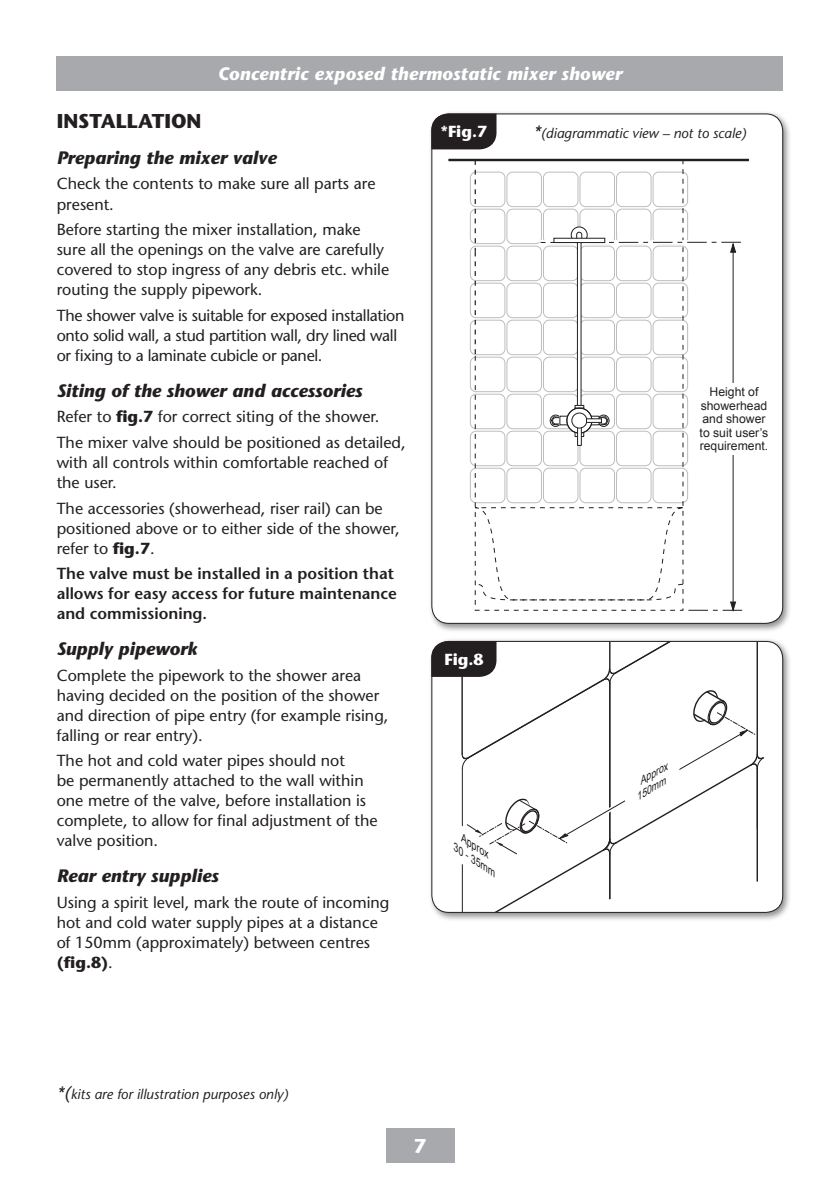
<style>
.page{position:relative;width:840px;height:1191px;background:#fff}
.page>*{position:absolute;margin:0;border:0;box-sizing:border-box;transform-origin:0 0}
._01_Heading_10pt_Bol{font:700 20px "Stone Sans Std";color:#231f20}
.t1{font:700 20px "Stone Sans Std";color:#fff}
._02_Sub_Head_9pt_BOL{font:italic 700 18px "Stone Sans Std";color:#231f20}
.t2{font:italic 700 18px "Stone Sans Std";letter-spacing:.01em;color:#fff}
._03_Body_text_8pt_IT{font:500 16px/20px "Stone Sans Std";color:#231f20}
._03_Body_text_8pt_IT-2{font:500 16px/20px "Stone Sans Std";letter-spacing:-.02em;color:#231f20}
._03_Body_text_8pt_IT-3{font:600 16px/20px "Stone Sans Std";color:#231f20}
.t3{font:700 16px "Stone Sans Std";color:#fff}
.t4{font:italic 500 14px "Stone Sans Std";color:#231f20}
.t5{font:12.2px/13.4px "Arial";color:#231f20;text-align:center}
.t6{font:italic 10.4px/12px "Arial";color:#231f20;scale:.96 1}
.t7{font:italic 10.2px/12px "Arial";color:#231f20}
.s1{font-weight:700}
.s2{font-size:18px}
</style>
<div class="page">
<div style="left:57px;top:57px;width:725px;height:34px;background:#a8a9ad"></div>
<div style="left:386px;top:1128px;width:68px;height:34px;background:#a8a9ad"></div>
<div style="left:427px;top:637px;width:364px;height:285px;background:#231f20;opacity:.5"></div>
<div style="left:431px;top:641px;width:351px;height:271px;background:#fff;border-radius:17px"></div>
<svg style="left:431px;top:641px;width:333px;height:271px"></svg>
<div style="left:427px;top:110px;width:364px;height:523px;background:#231f20;opacity:.5"></div>
<div style="left:431px;top:114px;width:351px;height:509px;background:#fff;border-radius:17px"></div>
<div style="left:469px;top:468px;width:36px;height:35px;border:1px solid #bcbdc0;border-radius:6px"></div>
<svg style="left:652px;top:468px;width:35px;height:35px"></svg>
<div style="left:652px;top:468px;width:35px;height:35px;border:1px solid #bcbdc0;border-radius:6px"></div>
<div style="left:469px;top:431px;width:36px;height:35px;border:1px solid #bcbdc0;border-radius:6px"></div>
<svg style="left:652px;top:431px;width:35px;height:35px"></svg>
<div style="left:652px;top:431px;width:35px;height:35px;border:1px solid #bcbdc0;border-radius:6px"></div>
<div style="left:469px;top:394px;width:36px;height:35px;border:1px solid #bcbdc0;border-radius:6px"></div>
<svg style="left:652px;top:394px;width:35px;height:35px"></svg>
<div style="left:652px;top:394px;width:35px;height:35px;border:1px solid #bcbdc0;border-radius:6px"></div>
<div style="left:469px;top:357px;width:36px;height:35px;border:1px solid #bcbdc0;border-radius:6px"></div>
<svg style="left:652px;top:357px;width:35px;height:35px"></svg>
<div style="left:652px;top:357px;width:35px;height:35px;border:1px solid #bcbdc0;border-radius:6px"></div>
<div style="left:469px;top:320px;width:36px;height:35px;border:1px solid #bcbdc0;border-radius:6px"></div>
<svg style="left:652px;top:320px;width:35px;height:35px"></svg>
<div style="left:652px;top:320px;width:35px;height:35px;border:1px solid #bcbdc0;border-radius:6px"></div>
<div style="left:469px;top:283px;width:36px;height:35px;border:1px solid #bcbdc0;border-radius:6px"></div>
<svg style="left:652px;top:283px;width:35px;height:35px"></svg>
<div style="left:652px;top:283px;width:35px;height:35px;border:1px solid #bcbdc0;border-radius:6px"></div>
<div style="left:469px;top:246px;width:36px;height:35px;border:1px solid #bcbdc0;border-radius:6px"></div>
<svg style="left:652px;top:246px;width:35px;height:35px"></svg>
<div style="left:652px;top:246px;width:35px;height:35px;border:1px solid #bcbdc0;border-radius:6px"></div>
<div style="left:469px;top:209px;width:36px;height:35px;border:1px solid #bcbdc0;border-radius:6px"></div>
<div style="left:652px;top:209px;width:35px;height:35px;border:1px solid #bcbdc0;border-radius:6px"></div>
<div style="left:469px;top:172px;width:36px;height:35px;border:1px solid #bcbdc0;border-radius:6px"></div>
<svg style="left:652px;top:172px;width:35px;height:35px"></svg>
<div style="left:652px;top:172px;width:35px;height:35px;border:1px solid #bcbdc0;border-radius:6px"></div>
<svg style="left:474px;top:161px;width:209px;height:346px"></svg>
<hr style="left:448px;top:159px;width:300px;height:2px;background:#231f20">
<hr style="left:732px;top:244px;width:1px;height:366px;background:#231f20">
<svg style="left:474px;top:507px;width:267px;height:105px"></svg>
<div style="left:728px;top:383px;width:9px;height:72px;background:#fff"></div>
<svg style="left:571px;top:227px;width:16px;height:16px"></svg>
<div style="left:570px;top:226px;width:17px;height:17px;border:1px solid #231f20;border-radius:50%"></div>
<svg style="left:536px;top:231px;width:204px;height:22px"></svg>
<svg style="left:576px;top:243px;width:5px;height:162px"></svg>
<svg style="left:553px;top:238px;width:52px;height:5px"></svg>
<div style="left:597px;top:415px;width:12px;height:12px;border:1px solid #231f20;border-radius:50%"></div>
<div style="left:549px;top:415px;width:12px;height:12px;border:1px solid #231f20;border-radius:50%"></div>
<svg style="left:550px;top:416px;width:9px;height:9px"></svg>
<svg style="left:559px;top:416px;width:39px;height:9px"></svg>
<svg style="left:574px;top:408px;width:9px;height:29px"></svg>
<svg style="left:566px;top:408px;width:25px;height:25px"></svg>
<svg style="left:574px;top:405px;width:10px;height:3px"></svg>
<div style="left:566px;top:408px;width:26px;height:25px;border:1px solid #231f20;border-radius:50%"></div>
<svg style="left:577px;top:428px;width:4px;height:18px"></svg>
<div style="left:571px;top:413px;width:15px;height:15px;background:#fff;border-radius:50%"></div>
<div style="left:571px;top:412px;width:16px;height:16px;border:1px solid #231f20;border-radius:50%"></div>
<div style="left:431px;top:114px;width:65px;height:35px;background:#231f20"></div>
<svg style="left:585px;top:416px;width:23px;height:9px"></svg>
<p class="t2" style="left:218px;top:63px;width:405px">Concentric exposed thermostatic mixer shower</p>
<p class="_01_Heading_10pt_Bol" style="left:57px;top:109px;width:146px">INSTALLATION</p>
<p class="_02_Sub_Head_9pt_BOL" style="left:57px;top:147px;width:221px">Preparing the mixer valve</p>
<p class="_03_Body_text_8pt_IT" style="left:57px;top:174px;width:320px">Check the contents to make sure all parts are present.</p>
<p class="_03_Body_text_8pt_IT" style="left:57px;top:220px;width:334px">Before starting the mixer installation, make sure all the openings on the valve are carefully covered to stop ingress of any debris etc. while routing the supply pipework.</p>
<p class="_03_Body_text_8pt_IT-2" style="left:57px;top:305px;width:349px">The shower valve is suitable for exposed installation onto solid wall, a stud partition wall, dry lined wall or fixing to a laminate cubicle or panel.</p>
<p class="_02_Sub_Head_9pt_BOL" style="left:57px;top:379px;width:307px">Siting of the shower and accessories</p>
<p class="_03_Body_text_8pt_IT" style="left:57px;top:407px;width:324px">Refer to <span class="s1">fig.7</span> for correct siting of the shower.</p>
<p class="_03_Body_text_8pt_IT" style="left:57px;top:432px;width:350px">The mixer valve should be positioned as detailed, with all controls within comfortable reached of the user.</p>
<p class="_03_Body_text_8pt_IT" style="left:57px;top:498px;width:344px">The accessories (showerhead, riser rail) can be positioned above or to either side of the shower, refer to <span class="s1">fig.7</span>.</p>
<p class="_03_Body_text_8pt_IT-3" style="left:57px;top:564px;width:341px">The valve must be installed in a position that allows for easy access for future maintenance and commissioning.</p>
<p class="_02_Sub_Head_9pt_BOL" style="left:57px;top:638px;width:142px">Supply pipework</p>
<p class="_03_Body_text_8pt_IT" style="left:57px;top:665px;width:333px">Complete the pipework to the shower area having decided on the position of the shower and direction of pipe entry (for example rising, falling or rear entry).</p>
<p class="_03_Body_text_8pt_IT" style="left:57px;top:751px;width:322px">The hot and cold water pipes should not<br>be permanently attached to the wall within one metre of the valve, before installation is complete, to allow for final adjustment of the valve position.</p>
<p class="_02_Sub_Head_9pt_BOL" style="left:57px;top:865px;width:163px">Rear entry supplies</p>
<p class="_03_Body_text_8pt_IT" style="left:57px;top:892px;width:334px">Using a spirit level, mark the route of incoming hot and cold water supply pipes at a distance of 150mm (approximately) between centres <span class="s1">(fig.8)</span>.</p>
<p class="t3" style="left:440px;top:122px;width:48px">*Fig.7</p>
<p class="t4" style="left:533px;top:125px;width:214px"><span class="s2">*</span>(diagrammatic view – not to scale)</p>
<p class="t3" style="left:444px;top:649px;width:41px">Fig.8</p>
<p class="t7" style="left:465px;top:832px;width:51px;rotate:33deg">Approx<br>30 - 35mm</p>
<p class="t5" style="left:699px;top:385px;width:70px">Height of showerhead and shower to suit user’s requirement.</p>
<p class="t6" style="left:626px;top:782px;width:45px;text-indent:11px;rotate:-30deg">Approx<br>150mm</p>
<p class="t4" style="left:57px;top:1086px;width:233px"><span class="s2">*(</span>kits are for illustration purposes only)</p>
<p class="t1" style="left:413px;top:1134px;width:14px">7</p>
</div>
